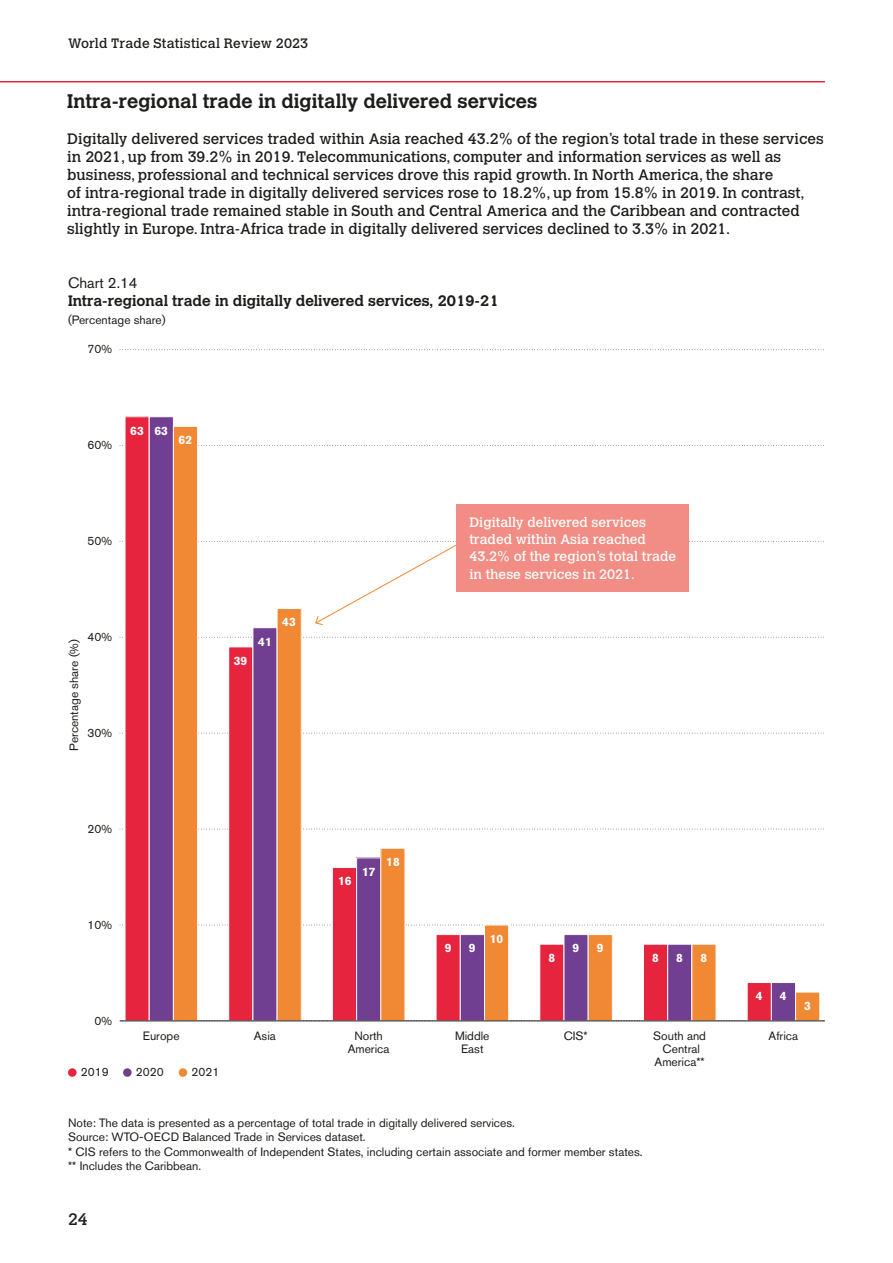
<style>
.page{position:relative;width:893px;height:1263px;background:#fff}
.page>*{position:absolute;margin:0;border:0;box-sizing:border-box;transform-origin:0 0}
.t1{font:700 19.5px "Calvert MT Pro";color:#1d1d1b}
.t2{font:16.5px "Calvert MT Std";color:#1d1d1b}
.t3{font:15px/18px "Calvert MT Std";color:#1d1d1b}
.t4{font:700 15px "Calvert MT Pro";color:#1d1d1b}
.t5{font:15px "Akzidenz Grotesk Std";color:#1d1d1b}
.t6{font:13.5px/17.2px "Calvert MT Std";color:#fff}
.t7{font:13.5px "Calvert MT Std";letter-spacing:.005em;color:#1d1d1b}
.t8{font:12px/13.2px "Akzidenz Grotesk Std";color:#1d1d1b;text-align:center}
.t9{font:700 12px "Akzidenz Grotesk Std";color:#fff}
</style>
<div class="page">
<hr style="left:0;top:81px;width:825px;height:1px;background:#e6223e">
<svg style="left:120px;top:1021px;width:705px;height:1px"></svg>
<svg style="left:120px;top:925px;width:704px;height:1px"></svg>
<svg style="left:120px;top:829px;width:704px;height:1px"></svg>
<svg style="left:120px;top:733px;width:704px;height:1px"></svg>
<svg style="left:120px;top:637px;width:704px;height:1px"></svg>
<svg style="left:120px;top:445px;width:704px;height:1px"></svg>
<svg style="left:120px;top:349px;width:704px;height:1px"></svg>
<div style="left:125px;top:417px;width:24px;height:604px;background:#e6243e"></div>
<div style="left:149px;top:416px;width:25px;height:605px;background:#713f91;border:1px solid #fff"></div>
<div style="left:173px;top:426px;width:25px;height:595px;background:#f18934;border:1px solid #fff"></div>
<div style="left:228px;top:646px;width:25px;height:375px;background:#e6243e;border:1px solid #fff"></div>
<div style="left:253px;top:627px;width:24px;height:394px;background:#713f91"></div>
<div style="left:277px;top:608px;width:24px;height:413px;background:#f18934"></div>
<div style="left:277px;top:608px;width:25px;height:413px;border:1px solid #fff"></div>
<div style="left:332px;top:867px;width:25px;height:154px;background:#e6243e"></div>
<div style="left:332px;top:867px;width:25px;height:154px;border:1px solid #fff"></div>
<div style="left:357px;top:858px;width:24px;height:163px;background:#713f91"></div>
<div style="left:356px;top:857px;width:25px;height:164px;border:1px solid #fff"></div>
<div style="left:381px;top:848px;width:24px;height:173px;background:#f18934"></div>
<div style="left:436px;top:934px;width:24px;height:87px;background:#e6243e"></div>
<div style="left:460px;top:934px;width:24px;height:87px;background:#713f91"></div>
<div style="left:460px;top:934px;width:25px;height:87px;border:1px solid #fff"></div>
<div style="left:484px;top:925px;width:25px;height:96px;background:#f18934"></div>
<div style="left:484px;top:924px;width:25px;height:97px;border:1px solid #fff"></div>
<div style="left:539px;top:944px;width:25px;height:77px;background:#e6243e;border:1px solid #fff"></div>
<div style="left:564px;top:934px;width:24px;height:87px;background:#713f91"></div>
<div style="left:588px;top:934px;width:24px;height:87px;background:#f18934"></div>
<div style="left:588px;top:934px;width:25px;height:87px;border:1px solid #fff"></div>
<div style="left:643px;top:944px;width:25px;height:77px;background:#e6243e;border:1px solid #fff"></div>
<div style="left:667px;top:944px;width:25px;height:77px;background:#713f91;border:1px solid #fff"></div>
<div style="left:691px;top:944px;width:25px;height:77px;background:#f18934;border:1px solid #fff"></div>
<div style="left:747px;top:982px;width:24px;height:39px;background:#e6243e"></div>
<div style="left:771px;top:982px;width:25px;height:39px;background:#713f91"></div>
<div style="left:771px;top:982px;width:25px;height:39px;border:1px solid #fff"></div>
<div style="left:796px;top:992px;width:24px;height:29px;background:#f18934"></div>
<div style="left:795px;top:992px;width:25px;height:29px;border:1px solid #fff"></div>
<hr style="left:120px;top:1020px;width:705px;height:1px;background:#1d1d1b">
<div style="left:68px;top:1068px;width:9px;height:9px;background:#e6243e;border-radius:50%"></div>
<div style="left:123px;top:1068px;width:9px;height:9px;background:#713f91;border-radius:50%"></div>
<div style="left:179px;top:1068px;width:8px;height:9px;background:#f18934;border-radius:50%"></div>
<div style="left:457px;top:504px;width:232px;height:87px;background:#f18d84"></div>
<svg style="left:120px;top:541px;width:704px;height:85px"></svg>
<p class="t7" style="left:68px;top:36px;width:242px">World Trade Statistical Review 2023</p>
<h1 class="t1" style="left:67px;top:89px;width:472px">Intra-regional trade in digitally delivered services</h1>
<p class="t3" style="left:67px;top:130px;width:758px">Digitally delivered services traded within Asia reached 43.2% of the region’s total trade in these services in 2021, up from 39.2% in 2019. Telecommunications, computer and information services as well as business, professional and technical services drove this rapid growth. In North America, the share<br>of intra-regional trade in digitally delivered services rose to 18.2%, up from 15.8% in 2019. In contrast, intra-regional trade remained stable in South and Central America and the Caribbean and contracted slightly in Europe. Intra-Africa trade in digitally delivered services declined to 3.3% in 2021.</p>
<p class="t5" style="left:68px;top:274px;width:71px">Chart 2.14</p>
<p class="t4" style="left:68px;top:291px;width:432px">Intra-regional trade in digitally delivered services, 2019-21</p>
<p class="t8" style="left:68px;top:313px;width:99px">(Percentage share)</p>
<p class="t8" style="left:87px;top:343px;width:26px">70%</p>
<p class="t8" style="left:87px;top:438px;width:26px">60%</p>
<p class="t9" style="left:130px;top:423px;width:15px">63</p>
<p class="t9" style="left:154px;top:423px;width:15px">63</p>
<p class="t9" style="left:179px;top:433px;width:15px">62</p>
<p class="t8" style="left:87px;top:534px;width:26px">50%</p>
<p class="t8" style="left:87px;top:630px;width:26px">40%</p>
<p class="t8" style="left:67px;top:751px;width:113px;rotate:-90deg">Percentage share (%)</p>
<p class="t8" style="left:87px;top:726px;width:26px">30%</p>
<p class="t8" style="left:87px;top:822px;width:26px">20%</p>
<p class="t8" style="left:87px;top:918px;width:26px">10%</p>
<p class="t8" style="left:94px;top:1014px;width:19px">0%</p>
<p class="t9" style="left:234px;top:653px;width:15px">39</p>
<p class="t9" style="left:258px;top:634px;width:15px">41</p>
<p class="t9" style="left:282px;top:615px;width:15px">43</p>
<p class="t9" style="left:338px;top:874px;width:15px">16</p>
<p class="t9" style="left:362px;top:864px;width:15px">17</p>
<p class="t9" style="left:386px;top:855px;width:15px">18</p>
<p class="t6" style="left:469px;top:514px;width:208px">Digitally delivered services traded within Asia reached<br>43.2% of the region’s total trade in these services in 2021.</p>
<p class="t9" style="left:445px;top:941px;width:8px">9</p>
<p class="t9" style="left:490px;top:932px;width:15px">10</p>
<p class="t9" style="left:597px;top:941px;width:8px">9</p>
<p class="t9" style="left:469px;top:941px;width:8px">9</p>
<p class="t9" style="left:573px;top:941px;width:8px">9</p>
<p class="t9" style="left:548px;top:951px;width:8px">8</p>
<p class="t9" style="left:652px;top:951px;width:8px">8</p>
<p class="t9" style="left:676px;top:951px;width:8px">8</p>
<p class="t9" style="left:700px;top:951px;width:8px">8</p>
<p class="t9" style="left:756px;top:989px;width:8px">4</p>
<p class="t9" style="left:780px;top:989px;width:8px">4</p>
<p class="t9" style="left:804px;top:999px;width:8px">3</p>
<p class="t8" style="left:143px;top:1029px;width:38px">Europe</p>
<p class="t8" style="left:254px;top:1029px;width:23px">Asia</p>
<p class="t8" style="left:348px;top:1029px;width:43px">North<br>America</p>
<p class="t8" style="left:455px;top:1029px;width:36px">Middle<br>East</p>
<p class="t8" style="left:564px;top:1029px;width:26px">CIS*</p>
<p class="t8" style="left:653px;top:1029px;width:54px">South and<br>Central<br>America**</p>
<p class="t8" style="left:769px;top:1029px;width:31px">Africa</p>
<p class="t8" style="left:81px;top:1065px;width:29px">2019</p>
<p class="t8" style="left:136px;top:1065px;width:29px">2020</p>
<p class="t8" style="left:191px;top:1065px;width:29px">2021</p>
<p class="t8" style="left:68px;top:1115px;width:576px;line-height:14.4px;text-align:left">Note: The data is presented as a percentage of total trade in digitally delivered services.<br>Source: WTO-OECD Balanced Trade in Services dataset.<br>* CIS refers to the Commonwealth of Independent States, including certain associate and former member states. ** Includes the Caribbean.</p>
<p class="t2" style="left:68px;top:1209px;width:21px">24</p>
</div>
